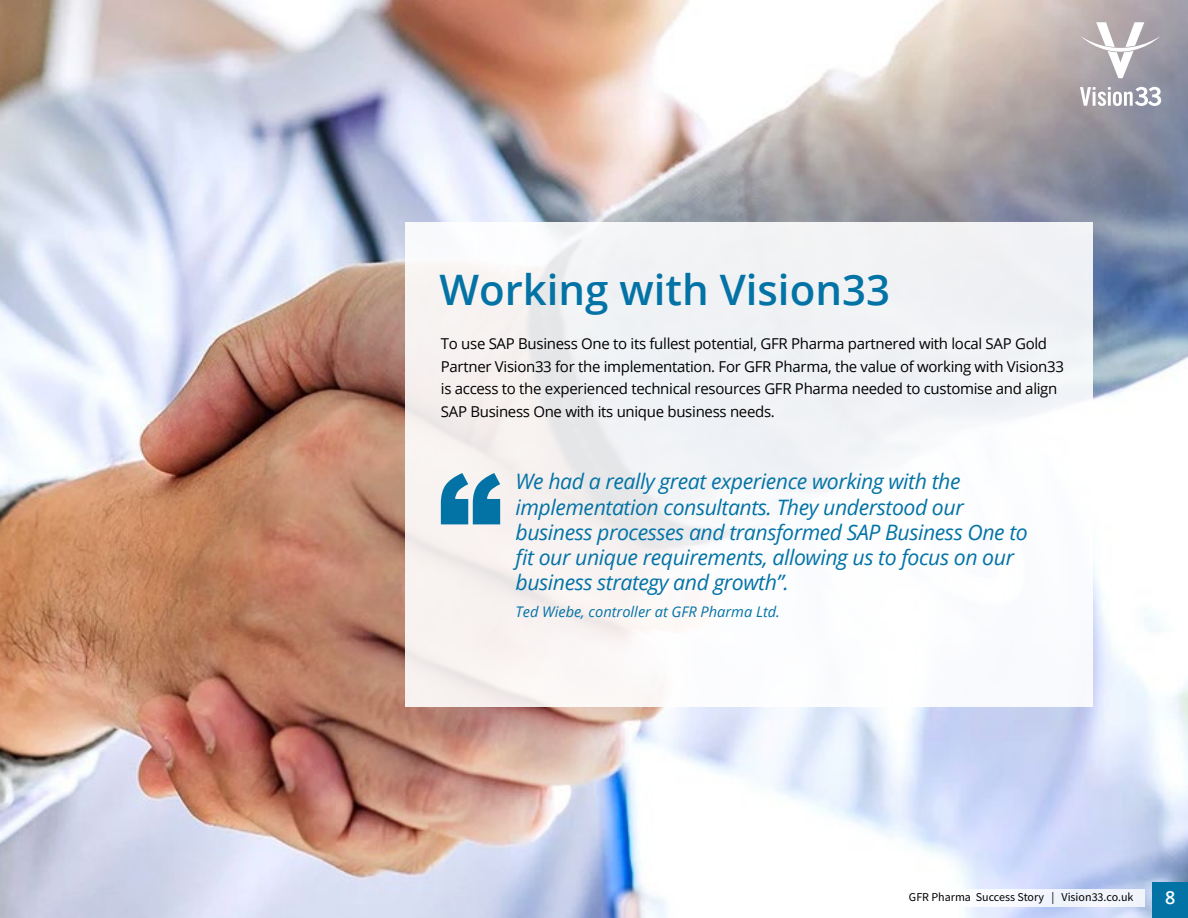
<style>
.page{position:relative;width:1188px;height:918px;background:#fff}
.page>*{position:absolute;margin:0;border:0;box-sizing:border-box;transform-origin:0 0}
.t1{font:900 129px "Arial";color:#0373a6}
.t2{font:600 42px "Open Sans";color:#0373a6}
.t3{font:italic 21.3px/25.2px "Open Sans";letter-spacing:-.02em;color:#0373a6}
.t4{font:600 18px "Open Sans";color:#fff}
.t5{font:15px/22.5px "Open Sans";letter-spacing:-.02em;color:#000}
.t6{font:italic 14.7px "Open Sans";color:#0373a6}
.t7{font:12px "Source Sans Pro";color:#000}
</style>
<div class="page">
<img style="left:0;top:0;width:1188px;height:918px">
<div style="left:406px;top:222px;width:687px;height:484px;background:#f6f3f5"></div>
<svg style="left:1080px;top:22px;width:80px;height:56px"></svg>
<svg style="left:1080px;top:87px;width:81px;height:19px"></svg>
<div style="left:1152px;top:882px;width:36px;height:36px;background:#0373a6"></div>
<div style="left:902px;top:889px;width:243px;height:18px;background:#f7f8fe"></div>
<h2 class="t2" style="left:439px;top:261px;width:452px">Working with Vision33</h2>
<p class="t5" style="left:441px;top:332px;width:625px">To use SAP Business One to its fullest potential, GFR Pharma partnered with local SAP Gold Partner Vision33 for the implementation. For GFR Pharma, the value of working with Vision33 is access to the experienced technical resources GFR Pharma needed to customise and align SAP Business One with its unique business needs.</p>
<h1 class="t1" style="left:437px;top:427px;width:66px">“</h1>
<p class="t3" style="left:516px;top:468px;width:514px">We had a really great experience working with the implementation consultants. They understood our business processes and transformed SAP Business One to fit our unique requirements, allowing us to focus on our business strategy and growth”.</p>
<p class="t6" style="left:516px;top:602px;width:266px">Ted Wiebe, controller at GFR Pharma Ltd.</p>
<p class="t7" style="left:909px;top:889px;width:226px">GFR Pharma Success Story | Vision33.co.uk</p>
<p class="t4" style="left:1165px;top:885px;width:12px">8</p>
</div>
